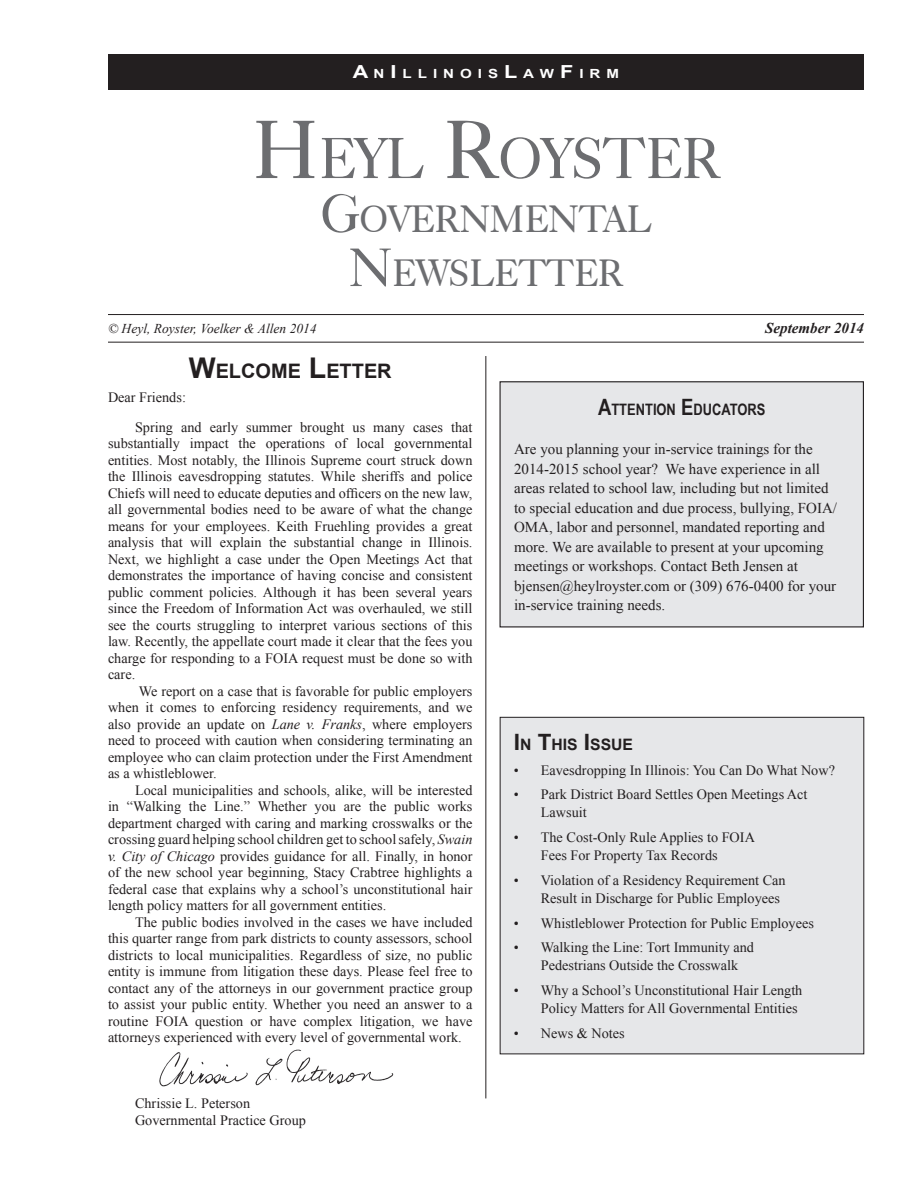
<style>
.page{position:relative;width:918px;height:1188px;background:#fff}
.page>*{position:absolute;margin:0;border:0;box-sizing:border-box;transform-origin:0 0}
.t1{font:57.75px "Caslon 540 BT";color:#6c6d70}
.t2{font:37.8px/54px "Caslon 540 BT";color:#6c6d70;text-align:center}
.t3{font:700 19.95px "Arial";color:#231f20}
.t4{font:700 15.75px "Arial Narrow";color:#231f20}
.t5{font:700 15.75px "Arial";color:#231f20}
.t6{font:15px/19.5px "Times New Roman";color:#231f20}
.t7{font:italic 700 15px "Times New Roman";color:#231f20}
.t8{font:14.25px/16.5px "Times New Roman";color:#231f20}
.t9{font:italic 13.5px "Times New Roman";color:#231f20}
.t10{font:700 12.6px "Arial";letter-spacing:.395em;color:#fff;scale:1.2 1}
.s1{font-size:18px}
.s2{font-size:82.5px}
.s3{font-size:54px}
.s4{font-size:28.5px}
.s5{font-style:italic}
.s6{font-size:22.5px}
</style>
<div class="page">
<div style="left:108px;top:54px;width:756px;height:36px;background:#231f20"></div>
<hr style="left:108px;top:314px;width:756px;height:1px;background:#231f20">
<hr style="left:108px;top:342px;width:756px;height:1px;background:#231f20">
<hr style="left:486px;top:356px;width:1px;height:742px;background:#231f20">
<div style="left:500px;top:717px;width:364px;height:337px;background:#e6e7e9"></div>
<div style="left:500px;top:382px;width:363px;height:245px;background:#e6e7e9"></div>
<div style="left:500px;top:381px;width:364px;height:246px;border:1px solid #231f20"></div>
<img style="left:159px;top:1050px;width:235px;height:37px">
<p class="t10" style="left:353px;top:66px;width:223px"><span class="s1">A</span> N <span class="s1">I</span> LLI NOI S<span class="s1">L</span> AW <span class="s1">F</span> I RM</p>
<h1 class="t1" style="left:252px;top:122px;width:468px"><span class="s2">H</span>EYL <span class="s2">R</span>OYSTER</h1>
<h2 class="t2" style="left:320px;top:191px;width:333px"><span class="s3">G</span>OVERNMENTAL<br><span class="s3">N</span>EWSLETTER</h2>
<p class="t9" style="left:108px;top:319px;width:210px">© Heyl, Royster, Voelker &amp; Allen 2014</p>
<p class="t7" style="left:765px;top:318px;width:100px">September 2014</p>
<h3 class="t3" style="left:189px;top:358px;width:204px"><span class="s4">W</span>ELCOME <span class="s4">L</span>ETTER</h3>
<p class="t8" style="left:135px;top:382px;width:339px;line-height:30px;text-indent:-27px">Dear Friends:<br>Spring and early summer brought us many cases that</p>
<p class="t8" style="left:108px;top:435px;width:366px;text-align:justify">substantially impact the operations of local governmental entities. Most notably, the Illinois Supreme court struck down the Illinois eavesdropping statutes. While sheriffs and police Chiefs will need to educate deputies and officers on the new law, all governmental bodies need to be aware of what the change means for your employees. Keith Fruehling provides a great analysis that will explain the substantial change in Illinois.<br>Next, we highlight a case under the Open Meetings Act that demonstrates the importance of having concise and consistent public comment policies. Although it has been several years since the Freedom of Information Act was overhauled, we still see the courts struggling to interpret various sections of this law. Recently, the appellate court made it clear that the fees you charge for responding to a FOIA request must be done so with care.</p>
<p class="t8" style="left:108px;top:683px;width:366px;text-align:justify;text-indent:31px">We report on a case that is favorable for public employers when it comes to enforcing residency requirements, and we also provide an update on <span class="s5">Lane v. Franks</span>, where employers need to proceed with caution when considering terminating an employee who can claim protection under the First Amendment as a whistleblower.</p>
<p class="t8" style="left:108px;top:782px;width:366px;text-align:justify;text-indent:27px">Local municipalities and schools, alike, will be interested in “Walking the Line.” Whether you are the public works department charged with caring and marking crosswalks or the crossing guard helping school children get to school safely, <span class="s5">Swain v. City of Chicago</span> provides guidance for all. Finally, in honor of the new school year beginning, Stacy Crabtree highlights a federal case that explains why a school’s unconstitutional hair length policy matters for all government entities.</p>
<p class="t8" style="left:108px;top:914px;width:366px;text-align:justify;text-indent:27px">The public bodies involved in the cases we have included this quarter range from park districts to county assessors, school districts to local municipalities. Regardless of size, no public entity is immune from litigation these days. Please feel free to contact any of the attorneys in our government practice group to assist your public entity. Whether you need an answer to a routine FOIA question or have complex litigation, we have attorneys experienced with every level of governmental work.</p>
<p class="t8" style="left:135px;top:1095px;width:172px">Chrissie L. Peterson<br>Governmental Practice Group</p>
<p class="t4" style="left:598px;top:398px;width:169px"><span class="s6">A</span>TTENTION <span class="s6">E</span>DUCATORS</p>
<p class="t6" style="left:514px;top:439px;width:324px">Are you planning your in-service trainings for the 2014-2015 school year? We have experience in all areas related to school law, including but not limited to special education and due process, bullying, FOIA/ OMA, labor and personnel, mandated reporting and more. We are available to present at your upcoming meetings or workshops. Contact Beth Jensen at bjensen@heylroyster.com or (309) 676-0400 for your in-service training needs.</p>
<p class="t5" style="left:514px;top:734px;width:121px"><span class="s6">I</span>N <span class="s6">T</span>HIS <span class="s6">I</span>SSUE</p>
<p class="t8" style="left:514px;top:761px;width:323px">• Eavesdropping In Illinois: You Can Do What Now?</p>
<p class="t8" style="left:541px;top:785px;width:268px;line-height:18px;text-indent:-27px">• Park District Board Settles Open Meetings Act<br>Lawsuit</p>
<p class="t8" style="left:541px;top:828px;width:216px;line-height:18px;text-indent:-27px">• The Cost-Only Rule Applies to FOIA<br>Fees For Property Tax Records</p>
<p class="t8" style="left:541px;top:871px;width:246px;line-height:18px;text-indent:-27px">• Violation of a Residency Requirement Can<br>Result in Discharge for Public Employees</p>
<p class="t8" style="left:514px;top:914px;width:302px">• Whistleblower Protection for Public Employees</p>
<p class="t8" style="left:541px;top:938px;width:215px;line-height:18px;text-indent:-27px">• Walking the Line: Tort Immunity and<br>Pedestrians Outside the Crosswalk</p>
<p class="t8" style="left:541px;top:981px;width:263px;line-height:18px;text-indent:-27px">• Why a School’s Unconstitutional Hair Length<br>Policy Matters for All Governmental Entities</p>
<p class="t8" style="left:514px;top:1025px;width:112px">• News &amp; Notes</p>
</div>
